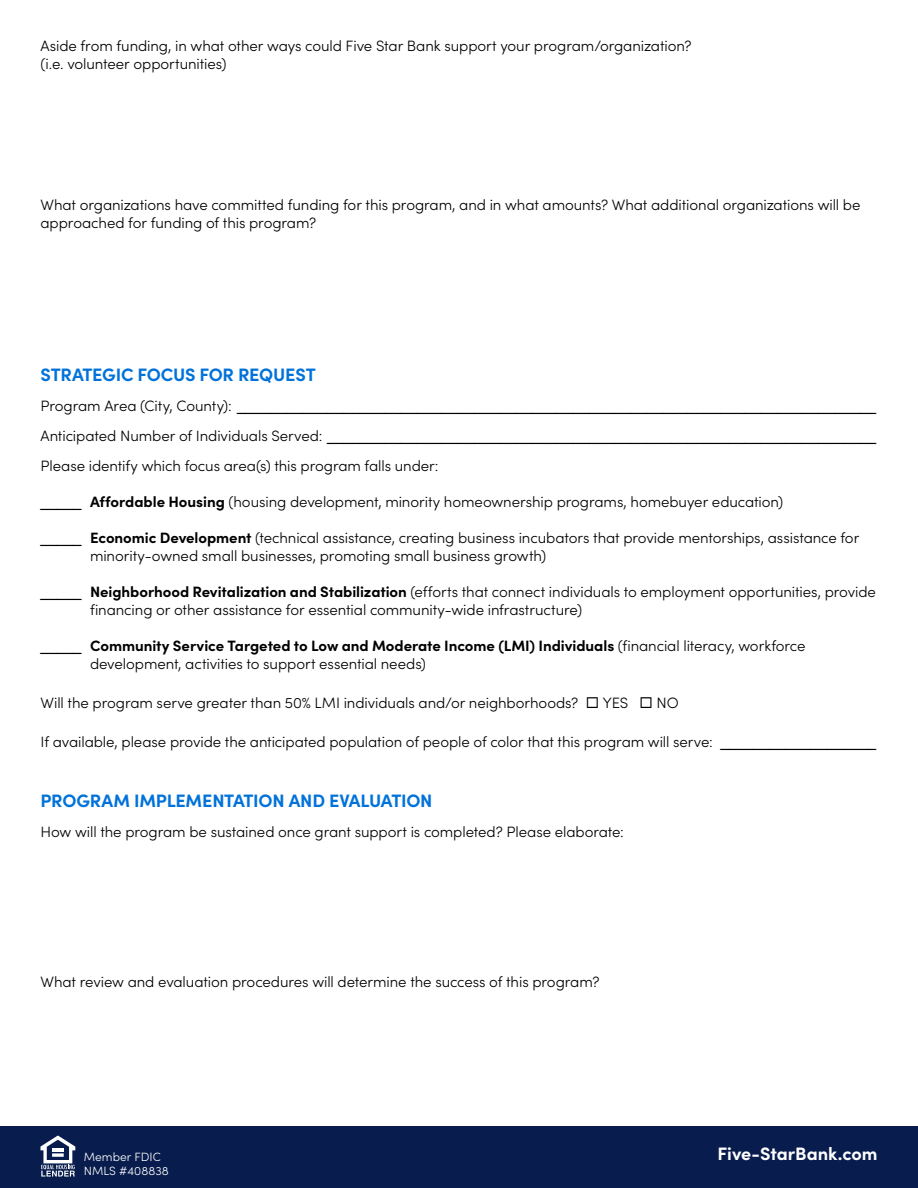
<style>
.page{position:relative;width:918px;height:1188px;background:#fff}
.page>*{position:absolute;margin:0;border:0;box-sizing:border-box;transform-origin:0 0}
.t1{font:700 18px "Sofia Pro";letter-spacing:-.01em;color:#0072da}
.t2{font:700 18px "Sofia Pro";color:#fff}
.t3{font:300 15px/18px "Sofia Pro";letter-spacing:-.005em;color:#000}
.t4{font:15px/30px "Arial";color:#000;text-align:justify}
.t5{font:300 12px "Sofia Pro";letter-spacing:.005em;color:#fff}
.s1{font-family:"Sofia Pro";font-weight:300}
.s2{font-family:"Arial";font-weight:400}
.s3{font-weight:700}
</style>
<div class="page">
<div style="left:0;top:1126px;width:918px;height:62px;background:#081d4d"></div>
<svg style="left:41px;top:1135px;width:34px;height:42px"></svg>
<p class="t3" style="left:40px;top:36px;width:653px">Aside from funding, in what other ways could Five Star Bank support your program/organization?</p>
<p class="t3" style="left:40px;top:54px;width:187px">(i.e. volunteer opportunities)</p>
<p class="t3" style="left:40px;top:195px;width:822px">What organizations have committed funding for this program, and in what amounts? What additional organizations will be approached for funding of this program?</p>
<p class="t1" style="left:40px;top:361px;width:277px">STRATEGIC FOCUS FOR REQUEST</p>
<p class="t4" style="left:40px;top:391px;width:837px"><span class="s1">Program Area (City, County):</span> ______________________________________________________________________________ <span class="s1">Anticipated Number of Individuals Served:</span> ___________________________________________________________________ <span class="s1">Please identify which focus area(s) this program falls under:</span></p>
<p class="t3" style="left:40px;top:492px;width:744px"><span class="s2">_____</span> <span class="s3">Affordable Housing</span> (housing development, minority homeownership programs, homebuyer education)</p>
<p class="t3" style="left:90px;top:528px;width:771px;text-indent:-49px"><span class="s2">_____</span> <span class="s3">Economic Development</span> (technical assistance, creating business incubators that provide mentorships, assistance for minority-owned small businesses, promoting small business growth)</p>
<p class="t3" style="left:90px;top:582px;width:787px;text-indent:-50px"><span class="s2">_____</span> <span class="s3">Neighborhood Revitalization and Stabilization</span> (efforts that connect individuals to employment opportunities, provide financing or other assistance for essential community-wide infrastructure)</p>
<p class="t3" style="left:90px;top:636px;width:717px;text-indent:-50px"><span class="s2">_____</span> <span class="s3">Community Service Targeted to Low and Moderate Income (LMI) Individuals</span> (financial literacy, workforce development, activities to support essential needs)</p>
<p class="t3" style="left:40px;top:693px;width:640px">Will the program serve greater than 50% LMI individuals and/or neighborhoods? ◻ YES ◻ NO</p>
<p class="t3" style="left:41px;top:732px;width:837px">If available, please provide the anticipated population of people of color that this program will serve: <span class="s2">___________________</span></p>
<p class="t1" style="left:40px;top:787px;width:394px">PROGRAM IMPLEMENTATION AND EVALUATION</p>
<p class="t3" style="left:40px;top:822px;width:585px">How will the program be sustained once grant support is completed? Please elaborate:</p>
<p class="t3" style="left:40px;top:972px;width:561px">What review and evaluation procedures will determine the success of this program?</p>
<p class="t5" style="left:84px;top:1148px;width:79px">Member FDIC</p>
<p class="t5" style="left:84px;top:1163px;width:87px">NMLS #408838</p>
<p class="t2" style="left:718px;top:1140px;width:161px">Five-StarBank.com</p>
</div>
